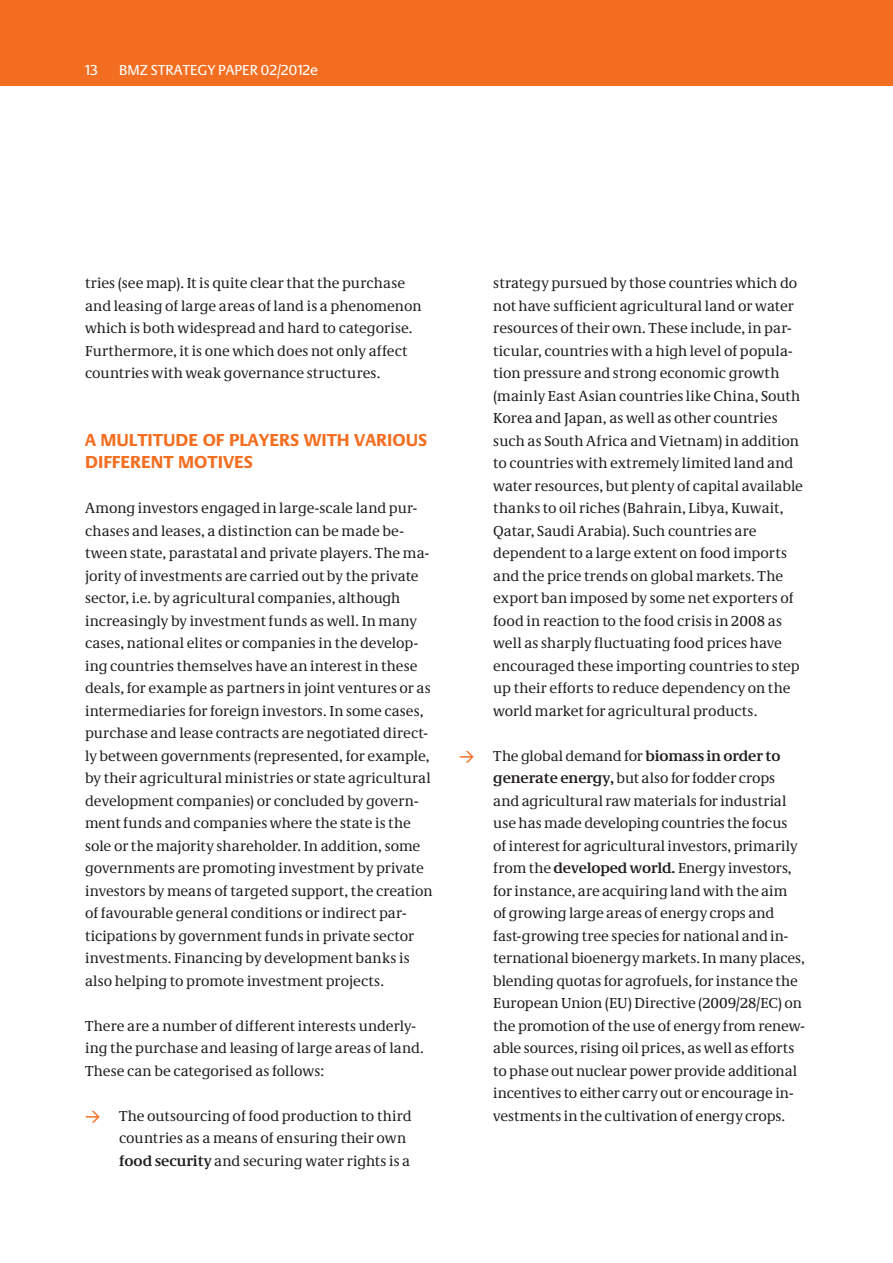
<style>
.page{position:relative;width:893px;height:1263px;background:#fff}
.page>*{position:absolute;margin:0;border:0;box-sizing:border-box;transform-origin:0 0}
.t1{font:700 18px/22.5px "Neue Praxis";letter-spacing:.115em;color:#f36e21}
.t2{font:15px/22.5px "Neue Demos";letter-spacing:.005em;color:#231f20}
.t3{font:15px "Neue Praxis";color:#fff}
.s1{font-family:"DIN";font-weight:500;color:#f36e21}
.s2{font-weight:700}
</style>
<div class="page">
<div style="left:0;top:0;width:893px;height:85px;background:#f36e21"></div>
<p class="t3" style="left:85px;top:61px;width:14px">13</p>
<p class="t3" style="left:119px;top:61px;width:201px">BMZ STRATEGY PAPER 02/2012E</p>
<p class="t2" style="left:85px;top:272px;width:338px">tries (see map). It is quite clear that the purchase and leasing of large areas of land is a phenomenon which is both widespread and hard to categorise.<br>Furthermore, it is one which does not only affect countries with weak governance structures.</p>
<h3 class="t1" style="left:85px;top:428px;width:344px">A MULTITUDE OF PLAYERS WITH VARIOUS<br>DIFFERENT MOTIVES</h3>
<p class="t2" style="left:85px;top:497px;width:349px">Among investors engaged in large-scale land pur&shy;chases and leases, a distinction can be made be&shy;tween state, parastatal and private players. The ma&shy;jority of investments are carried out by the private sector, i.e. by agricultural companies, although increasingly by investment funds as well. In many cases, national elites or companies in the develop&shy;ing countries themselves have an interest in these deals, for example as partners in joint ventures or as intermediaries for foreign investors. In some cases, purchase and lease contracts are negotiated direct&shy;ly between governments (represented, for example, by their agricultural ministries or state agricultural development companies) or concluded by govern&shy;ment funds and companies where the state is the sole or the majority shareholder. In addition, some governments are promoting investment by private investors by means of targeted support, the creation of favourable general conditions or indirect par&shy;ticipations by government funds in private sector investments. Financing by development banks is also helping to promote investment projects.</p>
<p class="t2" style="left:85px;top:1014px;width:340px">There are a number of different interests underly&shy;ing the purchase and leasing of large areas of land.<br>These can be categorised as follows:</p>
<p class="t2" style="left:119px;top:1104px;width:294px;text-indent:-34px"><span class="s1">&gt;</span> The outsourcing of food production to third countries as a means of ensuring their own <span class="s2">food security</span> and securing water rights is a</p>
<p class="t2" style="left:493px;top:272px;width:311px">strategy pursued by those countries which do not have sufficient agricultural land or water resources of their own. These include, in par&shy;ticular, countries with a high level of popula&shy;tion pressure and strong economic growth (mainly East Asian countries like China, South Korea and Japan, as well as other countries such as South Africa and Vietnam) in addition to countries with extremely limited land and water resources, but plenty of capital available thanks to oil riches (Bahrain, Libya, Kuwait, Qatar, Saudi Arabia). Such countries are dependent to a large extent on food imports and the price trends on global markets. The export ban imposed by some net exporters of food in reaction to the food crisis in 2008 as well as sharply fluctuating food prices have encouraged these importing countries to step up their efforts to reduce dependency on the world market for agricultural products.</p>
<p class="t2" style="left:493px;top:744px;width:313px;text-indent:-34px"><span class="s1">&gt;</span> The global demand for <span class="s2">biomass in order to generate energy,</span> but also for fodder crops<br>and agricultural raw materials for industrial use has made developing countries the focus<br>of interest for agricultural investors, primarily from the <span class="s2">developed world.</span> Energy investors, for instance, are acquiring land with the aim<br>of growing large areas of energy crops and fast-growing tree species for national and in&shy;ternational bioenergy markets. In many places, blending quotas for agrofuels, for instance the European Union (EU) Directive (2009/28/EC) on the promotion of the use of energy from renew&shy;able sources, rising oil prices, as well as efforts to phase out nuclear power provide additional incentives to either carry out or encourage in&shy;vestments in the cultivation of energy crops.</p>
</div>
